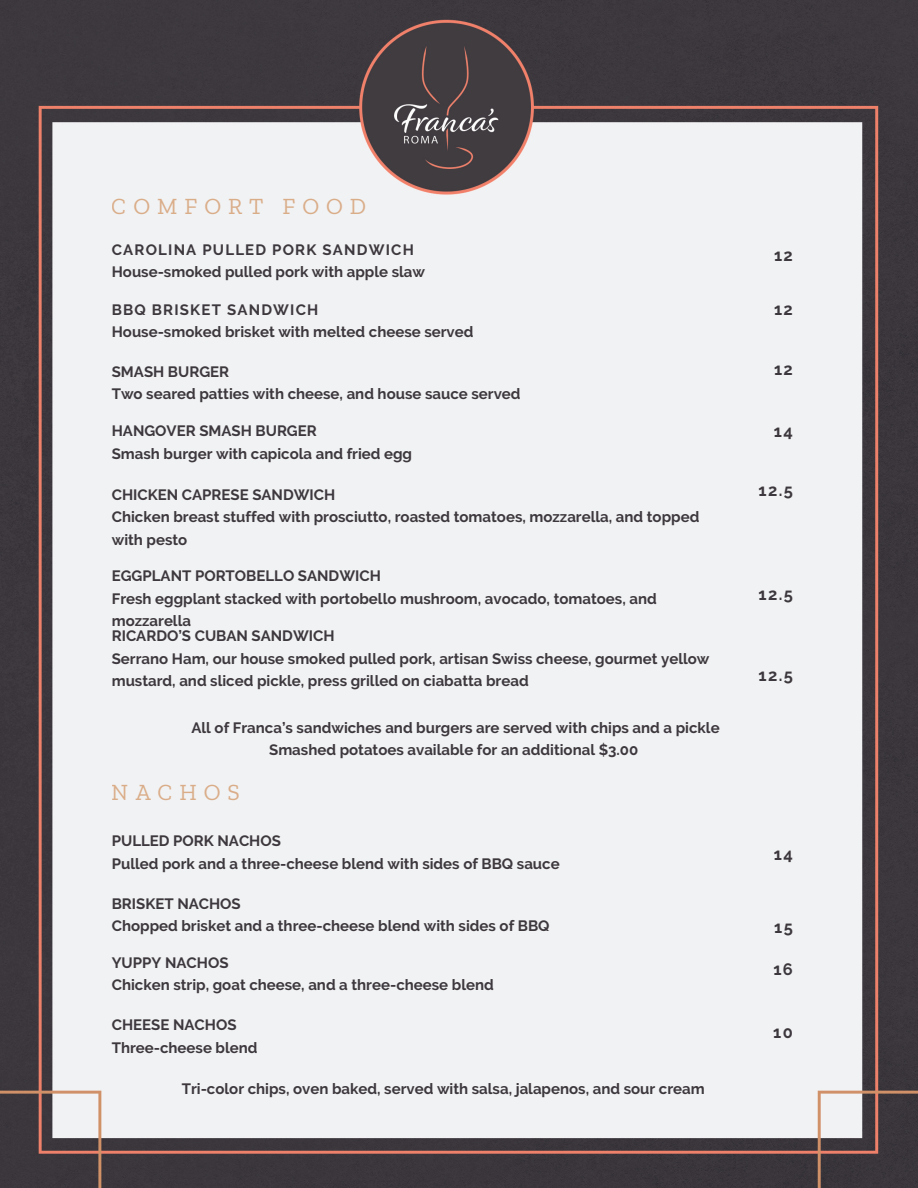
<style>
.page{position:relative;width:918px;height:1188px;background:#fff}
.page>*{position:absolute;margin:0;border:0;box-sizing:border-box;transform-origin:0 0}
.t1{font:23.1px "Zilla Slab";letter-spacing:.3em;color:#d49c6e}
.t2{font:700 16.5px "Raleway";letter-spacing:.08em;color:#3d383d}
.t3{font:700 15px/22.5px "Raleway";color:#3d383d}
</style>
<div class="page">
<img style="left:0;top:0;width:918px;height:1188px">
<h1 class="t1" style="left:112px;top:192px;width:256px">COMFORT FOOD</h1>
<p class="t3" style="left:112px;top:238px;width:315px">CAROLINA PULLED PORK SANDWICH<br>House-smoked pulled pork with apple slaw</p>
<p class="t3" style="left:112px;top:298px;width:363px">BBQ BRISKET SANDWICH<br>House-smoked brisket with melted cheese served</p>
<p class="t3" style="left:112px;top:360px;width:410px">SMASH BURGER<br>Two seared patties with cheese, and house sauce served</p>
<p class="t3" style="left:112px;top:420px;width:302px">HANGOVER SMASH BURGER<br>Smash burger with capicola and fried egg</p>
<p class="t2" style="left:774px;top:245px;width:20px">12</p>
<p class="t2" style="left:774px;top:299px;width:20px">12</p>
<p class="t2" style="left:774px;top:360px;width:20px">12</p>
<p class="t2" style="left:774px;top:421px;width:20px">14</p>
<p class="t3" style="left:112px;top:483px;width:225px">CHICKEN CAPRESE SANDWICH</p>
<p class="t2" style="left:759px;top:480px;width:36px">12.5</p>
<p class="t3" style="left:112px;top:506px;width:589px">Chicken breast stuffed with prosciutto, roasted tomatoes, mozzarella, and topped with pesto</p>
<p class="t3" style="left:112px;top:565px;width:547px">EGGPLANT PORTOBELLO SANDWICH<br>Fresh eggplant stacked with portobello mushroom, avocado, tomatoes, and mozzarella</p>
<p class="t3" style="left:112px;top:625px;width:599px">RICARDO’S CUBAN SANDWICH<br>Serrano Ham, our house smoked pulled pork, artisan Swiss cheese, gourmet yellow mustard, and sliced pickle, press grilled on ciabatta bread</p>
<p class="t3" style="left:191px;top:716px;width:530px;text-align:center">All of Franca’s sandwiches and burgers are served with chips and a pickle<br>Smashed potatoes available for an additional $3.00</p>
<h1 class="t1" style="left:112px;top:778px;width:129px">NACHOS</h1>
<p class="t3" style="left:112px;top:830px;width:449px">PULLED PORK NACHOS<br>Pulled pork and a three-cheese blend with sides of BBQ sauce</p>
<p class="t3" style="left:112px;top:892px;width:439px">BRISKET NACHOS<br>Chopped brisket and a three-cheese blend with sides of BBQ</p>
<p class="t3" style="left:112px;top:951px;width:384px">YUPPY NACHOS<br>Chicken strip, goat cheese, and a three-cheese blend</p>
<p class="t3" style="left:112px;top:1014px;width:147px">CHEESE NACHOS<br>Three-cheese blend</p>
<p class="t3" style="left:182px;top:1077px;width:524px">Tri-color chips, oven baked, served with salsa, jalapenos, and sour cream</p>
<p class="t2" style="left:759px;top:584px;width:36px">12.5</p>
<p class="t2" style="left:759px;top:665px;width:36px">12.5</p>
<p class="t2" style="left:774px;top:844px;width:20px">14</p>
<p class="t2" style="left:774px;top:917px;width:20px">15</p>
<p class="t2" style="left:773px;top:960px;width:21px">16</p>
<p class="t2" style="left:773px;top:1022px;width:21px">10</p>
</div>
